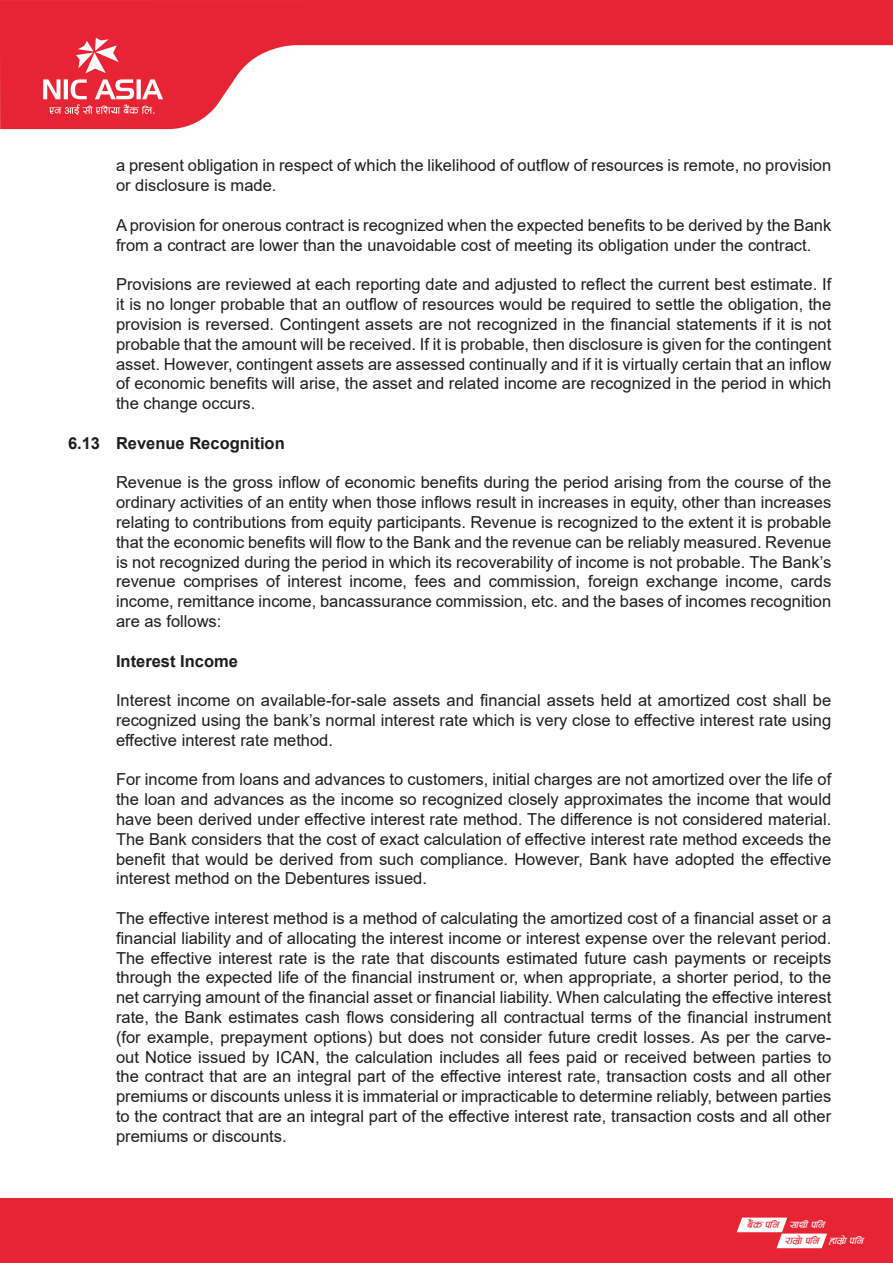
<style>
.page{position:relative;width:893px;height:1263px;background:#fff}
.page>*{position:absolute;margin:0;border:0;box-sizing:border-box;transform-origin:0 0}
.t1{font:16.5px/19.8px "Arial";color:#1d1d1b;text-align:justify}
.t2{font:700 16.5px "Arial";color:#1d1d1b}
.t3{font:italic 12.75px/16px "Aakriti";color:#e62433}
.s1{color:#fff}
</style>
<div class="page">
<svg style="left:0;top:0;width:893px;height:129px"></svg>
<svg style="left:43px;top:38px;width:120px;height:77px;background:#eb505c"></svg>
<div style="left:0;top:1199px;width:893px;height:64px;background:#e62433"></div>
<svg style="left:737px;top:1217px;width:90px;height:31px"></svg>
<p class="t1" style="left:116px;top:156px;width:717px">a present obligation in respect of which the likelihood of outflow of resources is remote, no provision or disclosure is made.</p>
<p class="t1" style="left:116px;top:215px;width:717px">A provision for onerous contract is recognized when the expected benefits to be derived by the Bank from a contract are lower than the unavoidable cost of meeting its obligation under the contract.</p>
<p class="t1" style="left:116px;top:274px;width:717px">Provisions are reviewed at each reporting date and adjusted to reflect the current best estimate. If it is no longer probable that an outflow of resources would be required to settle the obligation, the provision is reversed. Contingent assets are not recognized in the financial statements if it is not probable that the amount will be received. If it is probable, then disclosure is given for the contingent asset. However, contingent assets are assessed continually and if it is virtually certain that an inflow of economic benefits will arise, the asset and related income are recognized in the period in which the change occurs.</p>
<p class="t2" style="left:68px;top:431px;width:218px">6.13 Revenue Recognition</p>
<p class="t1" style="left:116px;top:472px;width:717px">Revenue is the gross inflow of economic benefits during the period arising from the course of the ordinary activities of an entity when those inflows result in increases in equity, other than increases relating to contributions from equity participants. Revenue is recognized to the extent it is probable that the economic benefits will flow to the Bank and the revenue can be reliably measured. Revenue is not recognized during the period in which its recoverability of income is not probable. The Bank’s revenue comprises of interest income, fees and commission, foreign exchange income, cards income, remittance income, bancassurance commission, etc. and the bases of incomes recognition are as follows:</p>
<p class="t2" style="left:116px;top:649px;width:123px">Interest Income</p>
<p class="t1" style="left:116px;top:690px;width:717px">Interest income on available-for-sale assets and financial assets held at amortized cost shall be recognized using the bank’s normal interest rate which is very close to effective interest rate using effective interest rate method.</p>
<p class="t1" style="left:116px;top:769px;width:717px">For income from loans and advances to customers, initial charges are not amortized over the life of the loan and advances as the income so recognized closely approximates the income that would have been derived under effective interest rate method. The difference is not considered material.<br>The Bank considers that the cost of exact calculation of effective interest rate method exceeds the benefit that would be derived from such compliance. However, Bank have adopted the effective interest method on the Debentures issued.</p>
<p class="t1" style="left:116px;top:908px;width:717px">The effective interest method is a method of calculating the amortized cost of a financial asset or a financial liability and of allocating the interest income or interest expense over the relevant period.<br>The effective interest rate is the rate that discounts estimated future cash payments or receipts through the expected life of the financial instrument or, when appropriate, a shorter period, to the net carrying amount of the financial asset or financial liability. When calculating the effective interest rate, the Bank estimates cash flows considering all contractual terms of the financial instrument (for example, prepayment options) but does not consider future credit losses. As per the carve&shy;out Notice issued by ICAN, the calculation includes all fees paid or received between parties to the contract that are an integral part of the effective interest rate, transaction costs and all other premiums or discounts unless it is immaterial or impracticable to determine reliably, between parties to the contract that are an integral part of the effective interest rate, transaction costs and all other premiums or discounts.</p>
<p class="t3" style="left:785px;top:1216px;width:80px;text-indent:-38px">a}+s klg <span class="s1">;fyL klg<br></span>/fd|f]klg <span class="s1">xfd|f]klg</span></p>
</div>
